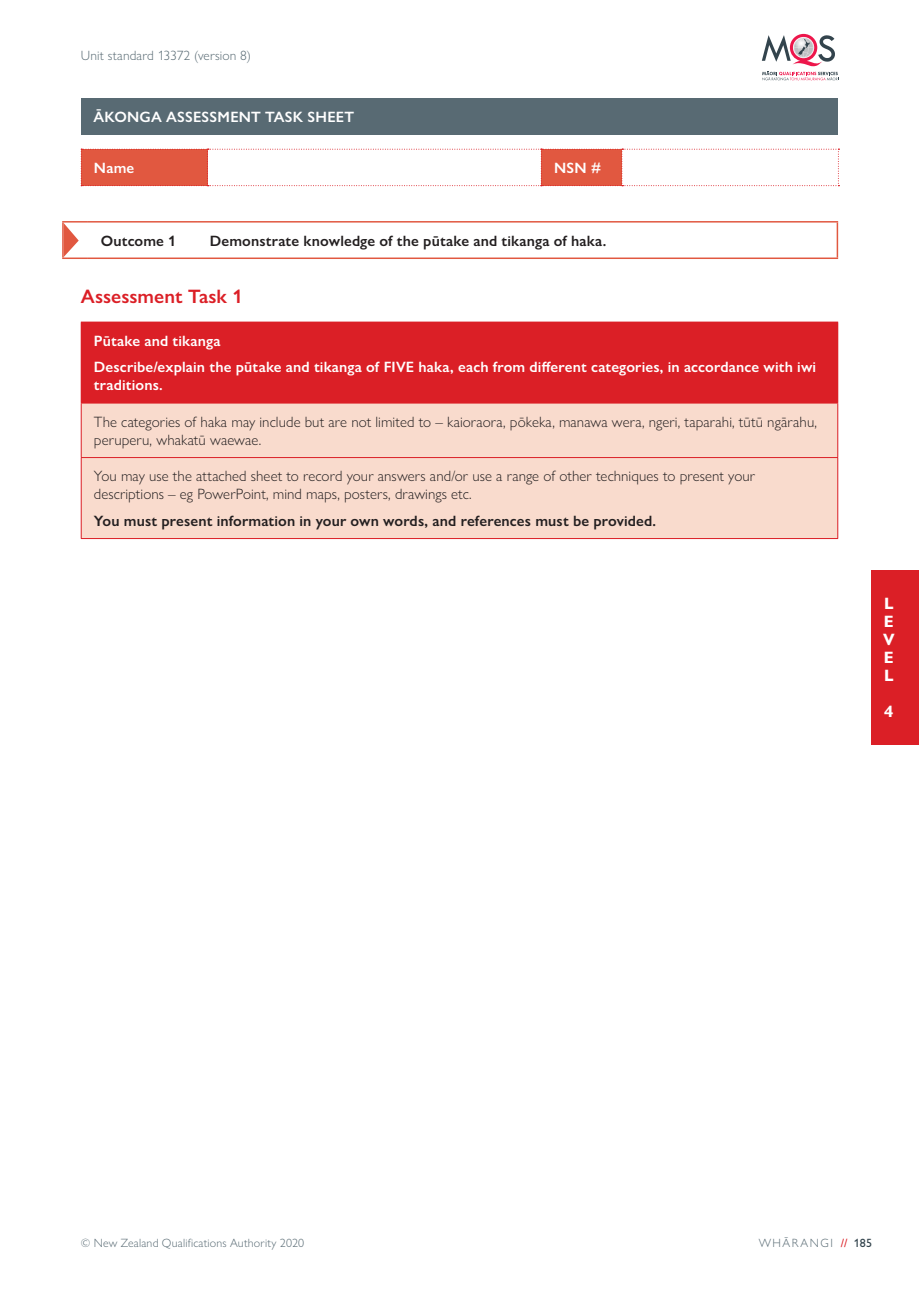
<style>
.page{position:relative;width:919px;height:1289px;background:#fff}
.page>*{position:absolute;margin:0;border:0;box-sizing:border-box;transform-origin:0 0}
.t1{font:600 19.5px "Gill Sans Nova";color:#db1f26}
.t2{font:700 16.5px/18px "Gill Sans Nova";color:#fff;text-align:justify}
.t3{font:300 15px/18px "Gill Sans Nova";letter-spacing:.005em;color:#231f20}
.t4{font:600 15px/26.5px "Gill Sans Nova";letter-spacing:.015em;color:#fff}
.t5{font:600 15px "Gill Sans Nova";letter-spacing:.01em;color:#231f20}
.t6{font:300 13.5px "Gill Sans Nova";letter-spacing:.01em;color:#586a73}
.t7{font:300 12px "Gill Sans Nova";letter-spacing:.015em;color:#586a73}
.t8{font:300 12px "Gill Sans Nova";letter-spacing:.125em;color:#586a73}
.s1{font-weight:500;color:#db1f26}
.s2{font-weight:500;color:#33444d}
</style>
<div class="page">
<div style="left:81px;top:322px;width:756px;height:81px;background:#db1f26"></div>
<div style="left:81px;top:403px;width:756px;height:54px;background:#f9dbcd"></div>
<div style="left:81px;top:457px;width:756px;height:81px;background:#f9dbcd"></div>
<div style="left:81px;top:98px;width:756px;height:36px;background:#586a73"></div>
<svg style="left:761px;top:34px;width:77px;height:46px"></svg>
<div style="left:871px;top:570px;width:47px;height:174px;background:#db1f26"></div>
<hr style="left:836px;top:222px;width:2px;height:35px;background:#e15840">
<hr style="left:62px;top:257px;width:26px;height:2px;background:#e15840">
<hr style="left:88px;top:257px;width:109px;height:2px;background:#e15840">
<hr style="left:197px;top:257px;width:641px;height:2px;background:#e15840">
<hr style="left:88px;top:221px;width:109px;height:1px;background:#e15840">
<hr style="left:197px;top:221px;width:641px;height:1px;background:#e15840">
<svg style="left:81px;top:149px;width:758px;height:37px"></svg>
<hr style="left:837px;top:322px;width:1px;height:81px;background:#db1f26">
<hr style="left:81px;top:403px;width:757px;height:1px;background:#db1f26">
<hr style="left:81px;top:403px;width:1px;height:54px;background:#db1f26">
<hr style="left:837px;top:403px;width:1px;height:54px;background:#db1f26">
<hr style="left:81px;top:457px;width:757px;height:1px;background:#db1f26">
<hr style="left:81px;top:458px;width:1px;height:80px;background:#db1f26">
<hr style="left:837px;top:458px;width:1px;height:80px;background:#db1f26">
<hr style="left:81px;top:538px;width:757px;height:1px;background:#db1f26">
<svg style="left:62px;top:221px;width:26px;height:36px"></svg>
<p class="t6" style="left:81px;top:47px;width:172px">Unit standard 13372 (version 8)</p>
<p class="t4" style="left:94px;top:103px;width:262px">ĀKONGA ASSESSMENT TASK SHEET</p>
<p class="t4" style="left:94px;top:154px;width:42px">Name</p>
<p class="t4" style="left:554px;top:154px;width:48px">NSN #</p>
<p class="t5" style="left:101px;top:231px;width:77px">Outcome 1</p>
<p class="t5" style="left:210px;top:231px;width:398px">Demonstrate knowledge of the pūtake and tikanga of haka.</p>
<h1 class="t1" style="left:81px;top:284px;width:163px">Assessment Task 1</h1>
<p class="t4" style="left:94px;top:327px;width:723px">Pūtake and tikanga<br>Describe/explain the pūtake and tikanga of FIVE haka, each from diferent categories, in accordance with iwi</p>
<p class="t4" style="left:94px;top:372px;width:70px">traditions.</p>
<p class="t3" style="left:94px;top:412px;width:724px">The categories of haka may include but are not limited to – kaioraora, pōkeka, manawa wera, ngeri, taparahi, tūtū ngārahu, peruperu, whakatū waewae.</p>
<p class="t3" style="left:94px;top:467px;width:662px">You may use the attached sheet to record your answers and/or use a range of other techniques to present your descriptions – eg PowerPoint, mind maps, posters, drawings etc.</p>
<p class="t5" style="left:94px;top:511px;width:563px">You must present information in your own words, and references must be provided.</p>
<p class="t2" style="left:883px;top:594px;width:13px">L E V E L</p>
<p class="t2" style="left:884px;top:702px;width:11px">4</p>
<p class="t7" style="left:81px;top:1235px;width:225px">© New Zealand Qualifications Authority 2020</p>
<p class="t8" style="left:758px;top:1235px;width:115px">WHĀRANGI <span class="s1">//</span> <span class="s2">185</span></p>
</div>
